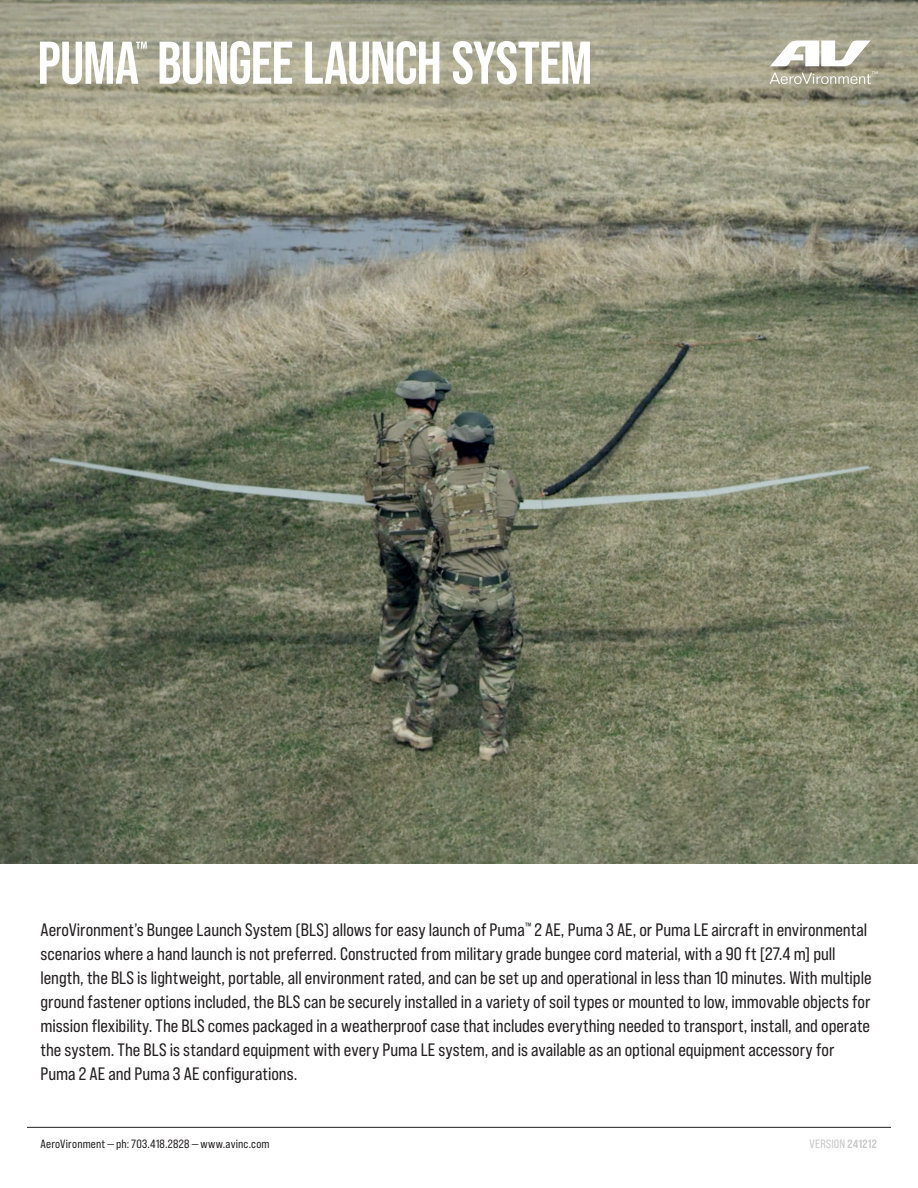
<style>
.page{position:relative;width:918px;height:1188px;background:#fff}
.page>*{position:absolute;margin:0;border:0;box-sizing:border-box;transform-origin:0 0}
.body_text{font:18px/24px "Bebas Neue Pro Sm E Rg";color:#231f20}
.footer_text_-_1st_page{font:12px "Bebas Neue Pro Sm E Rg";letter-spacing:.02em;color:#231f20}
.version_number{font:12px "Bebas Neue Pro Sm E Rg";letter-spacing:.02em;color:#c6c7c7}
.s1{font-family:"Bebas Neue Pro Sm E Bd"}
</style>
<div class="page">
<img style="left:0;top:0;width:918px;height:864px">
<svg style="left:40px;top:42px;width:107px;height:42px"></svg>
<svg style="left:160px;top:41px;width:132px;height:43px"></svg>
<svg style="left:305px;top:41px;width:134px;height:43px"></svg>
<svg style="left:453px;top:41px;width:137px;height:43px"></svg>
<svg style="left:770px;top:40px;width:107px;height:44px"></svg>
<hr style="left:27px;top:1127px;width:864px;height:1px;background:#231f20">
<p class="body_text" style="left:40px;top:917px;width:833px">AeroVironment’s Bungee Launch System (BLS) allows for easy launch of Puma<sup>™</sup> 2 AE, Puma 3 AE, or Puma LE aircraft in environmental scenarios where a hand launch is not preferred. Constructed from military grade bungee cord material, with a 90 ft [27.4 m] pull length, the BLS is lightweight, portable, all environment rated, and can be set up and operational in less than 10 minutes. With multiple ground fastener options included, the BLS can be securely installed in a variety of soil types or mounted to low, immovable objects for mission flexibility. The BLS comes packaged in a weatherproof case that includes everything needed to transport, install, and operate the system. The BLS is standard equipment with every Puma LE system, and is available as an optional equipment accessory for Puma 2 AE and Puma 3 AE configurations.</p>
<p class="footer_text_-_1st_page" style="left:40px;top:1137px;width:231px">AeroVironment — ph: 703.418.2828 — www.avinc.com</p>
<p class="version_number" style="left:810px;top:1137px;width:69px">VERSION <span class="s1">241212</span></p>
</div>
